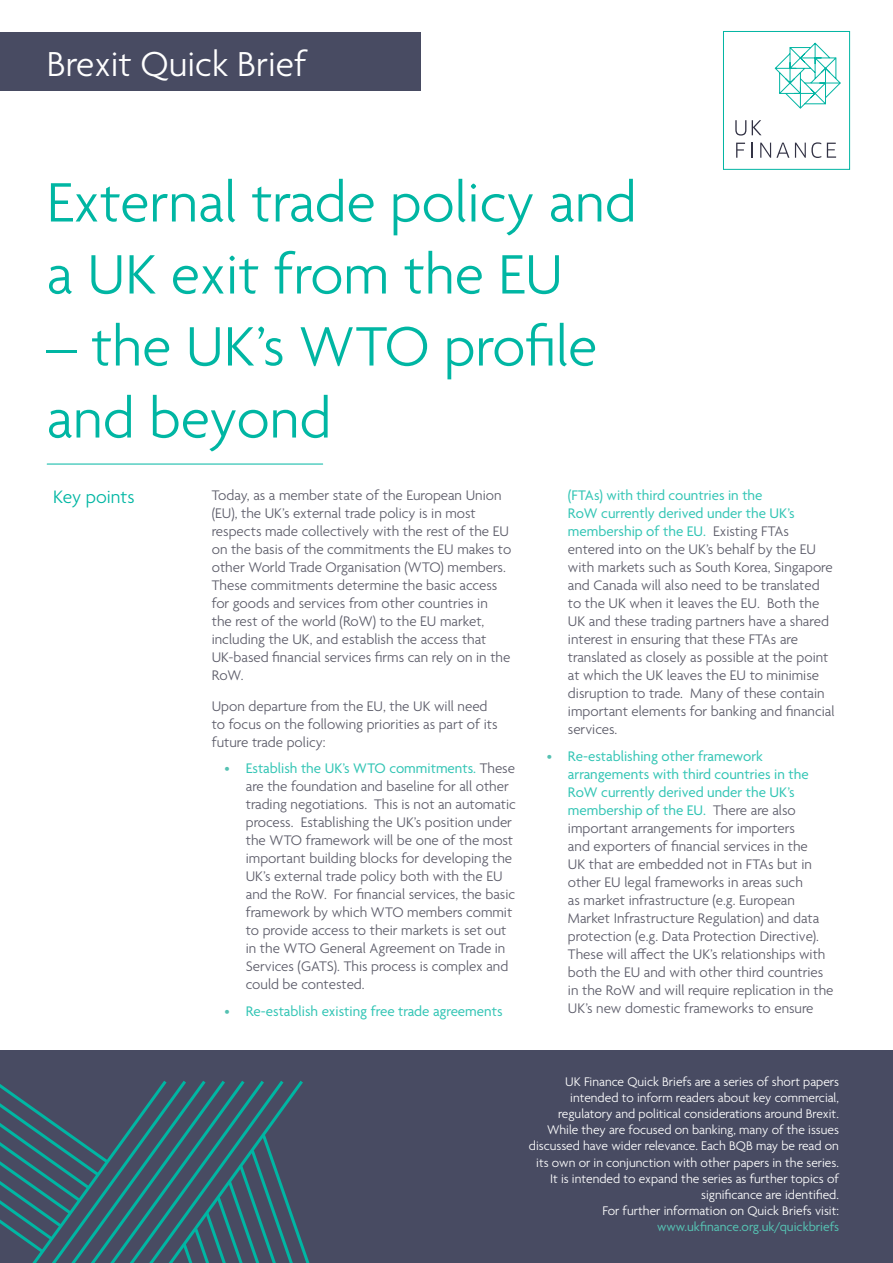
<style>
.page{position:relative;width:893px;height:1263px;background:#fff}
.page>*{position:absolute;margin:0;border:0;box-sizing:border-box;transform-origin:0 0}
.Cover_Heading{font:300 60px/72px "Agenda";color:#00b6a3}
.Body_text{font:300 37.5px "Agenda";color:#fff}
.Sub_heading{font:300 19.5px "Agenda";color:#00b6a3}
.Body_text-2{font:300 15px/18px "Agenda";color:#5c5c69}
.t1{font:15px "Agenda";color:#33c5b5}
.Footer_text{font:300 13.5px/16.2px "Agenda";color:#fff;text-align:right}
.s1{color:#55c1b2}
.s2{font-weight:400;color:#33c5b5}
.s3{font-weight:300;color:#55c1b2}
.s4{font-weight:400;color:#55c1b2}
</style>
<div class="page">
<div style="left:0;top:1050px;width:893px;height:213px;background:#484b62"></div>
<div style="left:0;top:32px;width:421px;height:59px;background:#484b62"></div>
<hr style="left:47px;top:464px;width:276px;height:1px;background:#00b6a3">
<svg style="left:736px;top:143px;width:9px;height:15px"></svg>
<svg style="left:751px;top:143px;width:2px;height:15px"></svg>
<svg style="left:760px;top:143px;width:29px;height:15px"></svg>
<svg style="left:795px;top:142px;width:26px;height:16px"></svg>
<svg style="left:827px;top:143px;width:9px;height:15px"></svg>
<svg style="left:735px;top:120px;width:11px;height:16px"></svg>
<svg style="left:752px;top:120px;width:9px;height:15px"></svg>
<div style="left:723px;top:31px;width:127px;height:139px;border:1px solid #02b5a3"></div>
<svg style="left:775px;top:43px;width:66px;height:66px"></svg>
<svg style="left:0;top:1081px;width:310px;height:182px"></svg>
<p class="Body_text" style="left:47px;top:44px;width:261px">Brexit Quick Brief</p>
<p class="Cover_Heading" style="left:47px;top:170px;width:591px">External trade policy and a UK exit from the EU</p>
<p class="Cover_Heading" style="left:47px;top:314px;width:552px">– the UK’s WTO profile and beyond</p>
<p class="Sub_heading" style="left:53px;top:487px;width:83px">Key points</p>
<p class="Body_text-2" style="left:212px;top:487px;width:301px">Today, as a member state of the European Union (EU), the UK’s external trade policy is in most respects made collectively with the rest of the EU on the basis of the commitments the EU makes to other World Trade Organisation (WTO) members.<br>These commitments determine the basic access for goods and services from other countries in the rest of the world (RoW) to the EU market, including the UK, and establish the access that UK-based financial services firms can rely on in the RoW.</p>
<p class="Body_text-2" style="left:212px;top:698px;width:287px">Upon departure from the EU, the UK will need to focus on the following priorities as part of its future trade policy:</p>
<p class="Body_text-2" style="left:246px;top:760px;width:272px;text-indent:-21px"><span class="s1">•</span> <span class="s2">Establish the UK’s WTO commitments.</span> These are the foundation and baseline for all other trading negotiations. This is not an automatic process. Establishing the UK’s position under the WTO framework will be one of the most important building blocks for developing the UK’s external trade policy both with the EU and the RoW. For financial services, the basic framework by which WTO members commit to provide access to their markets is set out in the WTO General Agreement on Trade in Services (GATS). This process is complex and could be contested.</p>
<p class="t1" style="left:225px;top:1003px;width:280px"><span class="s3">•</span> Re-establish existing free trade agreements</p>
<p class="Body_text-2" style="left:568px;top:487px;width:268px"><span class="s2">(FTAs) with third countries in the<br>RoW currently derived under the UK’s membership of the EU.</span> Existing FTAs entered into on the UK’s behalf by the EU with markets such as South Korea, Singapore and Canada will also need to be translated to the UK when it leaves the EU. Both the UK and these trading partners have a shared interest in ensuring that these FTAs are translated as closely as possible at the point at which the UK leaves the EU to minimise disruption to trade. Many of these contain important elements for banking and financial services.</p>
<p class="Body_text-2" style="left:568px;top:748px;width:267px;text-indent:-21px"><span class="s1">•</span> <span class="s2">Re-establishing other framework arrangements with third countries in the RoW currently derived under the UK’s membership of the EU.</span> There are also important arrangements for importers<br>and exporters of financial services in the<br>UK that are embedded not in FTAs but in other EU legal frameworks in areas such<br>as market infrastructure (e.g. European Market Infrastructure Regulation) and data protection (e.g. Data Protection Directive).<br>These will affect the UK’s relationships with both the EU and with other third countries in the RoW and will require replication in the UK’s new domestic frameworks to ensure</p>
<p class="Footer_text" style="left:529px;top:1074px;width:312px">UK Finance Quick Briefs are a series of short papers intended to inform readers about key commercial, regulatory and political considerations around Brexit.<br>While they are focused on banking, many of the issues discussed have wider relevance. Each BQB may be read on its own or in conjunction with other papers in the series.<br>It is intended to expand the series as further topics of significance are identified.<br>For further information on Quick Briefs visit: <span class="s4">www.ukfinance.org.uk/quickbriefs</span></p>
</div>
